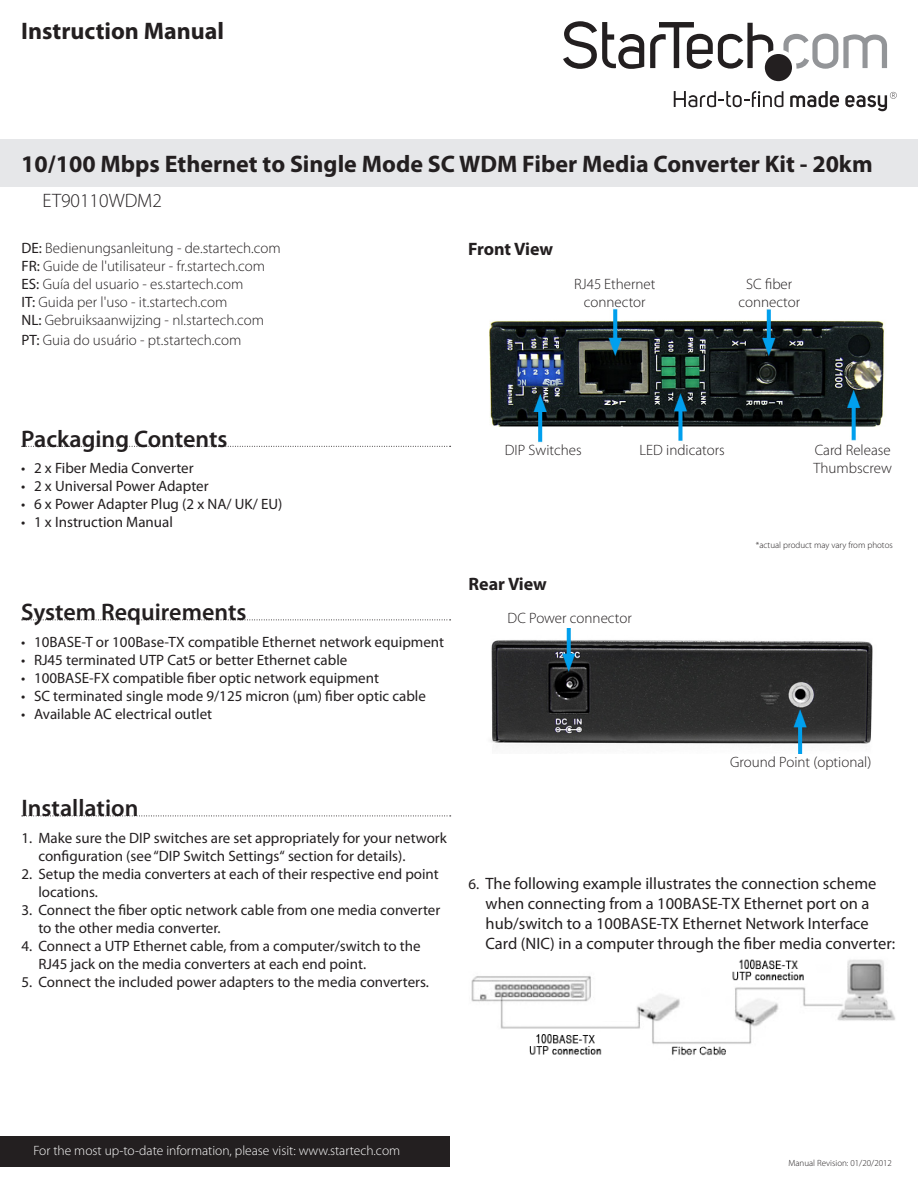
<style>
.page{position:relative;width:918px;height:1188px;background:#fff}
.page>*{position:absolute;margin:0;border:0;box-sizing:border-box;transform-origin:0 0}
.Title_Description{font:700 24px "Myriad Pro";color:#231f20}
.t1{font:600 24px "Myriad Pro";color:#231f20}
.Title_SKU{font:300 19.5px "Myriad Pro";color:#231f20}
.t2{font:700 18px "Myriad Pro";letter-spacing:-.005em;color:#231f20}
.Number_List{font:16.5px/19.8px "Myriad Pro";color:#231f20}
.Number_List-2{font:15px/18px "Myriad Pro";color:#231f20}
.Bullet_List{font:15px "Myriad Pro";color:#231f20}
.Manual_Description{font:300 15px "Myriad Pro";color:#231f20}
.Text{font:300 15px/18px "Myriad Pro";color:#231f20;text-align:center}
.Text-2{font:300 13.5px "Myriad Pro";color:#fff}
.Text-3{font:300 9px "Myriad Pro";color:#231f20}
.s1{font-weight:400}
.s2{font-size:15px}
</style>
<div class="page">
<svg style="left:783px;top:34px;width:104px;height:35px"></svg>
<svg style="left:845px;top:92px;width:52px;height:19px"></svg>
<svg style="left:790px;top:91px;width:49px;height:17px"></svg>
<svg style="left:674px;top:91px;width:109px;height:16px"></svg>
<svg style="left:563px;top:21px;width:81px;height:48px"></svg>
<svg style="left:650px;top:22px;width:123px;height:47px"></svg>
<div style="left:765px;top:54px;width:27px;height:27px;background:#231f20;border-radius:50%"></div>
<div style="left:0;top:140px;width:918px;height:47px;background:#e6e7e9"></div>
<div style="left:0;top:1136px;width:450px;height:30px;background:#231f20"></div>
<svg style="left:22px;top:446px;width:429px;height:1px"></svg>
<svg style="left:22px;top:620px;width:429px;height:1px"></svg>
<svg style="left:22px;top:816px;width:429px;height:1px"></svg>
<img style="left:471px;top:959px;width:425px;height:97px">
<img style="left:491px;top:628px;width:382px;height:125px">
<img style="left:489px;top:309px;width:395px;height:134px">
<p class="Title_Description" style="left:21px;top:16px;width:204px">Instruction Manual</p>
<p class="Title_Description" style="left:21px;top:148px;width:853px">10/100 Mbps Ethernet to Single Mode SC WDM Fiber Media Converter Kit - 20km</p>
<p class="Title_SKU" style="left:43px;top:189px;width:121px">ET90110WDM2</p>
<p class="Manual_Description" style="left:22px;top:239px;width:261px"><span class="s1">DE:</span> Bedienungsanleitung - de.startech.com</p>
<p class="Manual_Description" style="left:22px;top:257px;width:245px"><span class="s1">FR:</span> Guide de l'utilisateur - fr.startech.com</p>
<p class="Manual_Description" style="left:22px;top:275px;width:223px"><span class="s1">ES:</span> Guía del usuario - es.startech.com</p>
<p class="Manual_Description" style="left:22px;top:293px;width:207px"><span class="s1">IT:</span> Guida per l'uso - it.startech.com</p>
<p class="Manual_Description" style="left:22px;top:311px;width:244px"><span class="s1">NL:</span> Gebruiksaanwijzing - nl.startech.com</p>
<p class="Manual_Description" style="left:22px;top:331px;width:221px"><span class="s1">PT:</span> Guia do usuário - pt.startech.com</p>
<h2 class="t2" style="left:468px;top:237px;width:87px">Front View</h2>
<p class="Text" style="left:574px;top:275px;width:83px">RJ45 Ethernet connector</p>
<p class="Text" style="left:738px;top:275px;width:63px">SC fiber connector</p>
<h1 class="t1" style="left:21px;top:423px;width:208px">Packaging Contents</h1>
<p class="Bullet_List" style="left:21px;top:459px;width:174px">• 2 x Fiber Media Converter</p>
<p class="Bullet_List" style="left:21px;top:477px;width:189px">• 2 x Universal Power Adapter</p>
<p class="Bullet_List" style="left:21px;top:495px;width:263px">• 6 x Power Adapter Plug (2 x NA/ UK/ EU)</p>
<p class="Bullet_List" style="left:21px;top:513px;width:153px">• 1 x Instruction Manual</p>
<h1 class="t1" style="left:21px;top:597px;width:227px">System Requirements</h1>
<p class="Bullet_List" style="left:21px;top:632px;width:424px">• 10BASE-T or 100Base-TX compatible Ethernet network equipment</p>
<p class="Bullet_List" style="left:21px;top:650px;width:328px">• RJ45 terminated UTP Cat5 or better Ethernet cable</p>
<p class="Bullet_List" style="left:21px;top:668px;width:359px">• 100BASE-FX compatible fiber optic network equipment</p>
<p class="Bullet_List" style="left:21px;top:686px;width:406px">• SC terminated single mode 9/125 micron (μm) fiber optic cable</p>
<p class="Bullet_List" style="left:21px;top:704px;width:192px">• Available AC electrical outlet</p>
<h1 class="t1" style="left:21px;top:793px;width:119px">Installation</h1>
<p class="Number_List-2" style="left:38px;top:829px;width:410px;text-indent:-17px">1. Make sure the DIP switches are set appropriately for your network configuration (see “DIP Switch Settings“ section for details).</p>
<p class="Number_List-2" style="left:38px;top:865px;width:402px;text-indent:-17px">2. Setup the media converters at each of their respective end point locations.</p>
<p class="Number_List-2" style="left:38px;top:901px;width:403px;text-indent:-17px">3. Connect the fiber optic network cable from one media converter to the other media converter.</p>
<p class="Number_List-2" style="left:38px;top:937px;width:384px;text-indent:-17px">4. Connect a UTP Ethernet cable, from a computer/switch to the<br>RJ45 jack on the media converters at each end point.</p>
<p class="Number_List-2" style="left:21px;top:973px;width:409px">5. Connect the included power adapters to the media converters.</p>
<p class="Text" style="left:505px;top:441px;width:78px">DIP Switches</p>
<p class="Text" style="left:640px;top:441px;width:87px">LED indicators</p>
<p class="Text" style="left:814px;top:441px;width:80px;text-align:left">Card Release<br>Thumbscrew</p>
<h2 class="t2" style="left:469px;top:572px;width:80px">Rear View</h2>
<p class="Text" style="left:508px;top:609px;width:126px">DC Power connector</p>
<p class="Text-3" style="left:756px;top:540px;width:138px">*actual product may vary from photos</p>
<p class="Text" style="left:730px;top:753px;width:143px">Ground Point (optional)</p>
<p class="Number_List" style="left:486px;top:874px;width:411px;text-indent:-17px"><span class="s2">6.</span> The following example illustrates the connection scheme when connecting from a 100BASE-TX Ethernet port on a hub/switch to a 100BASE-TX Ethernet Network Interface Card (NIC) in a computer through the fiber media converter:</p>
<p class="Text-2" style="left:34px;top:1142px;width:368px">For the most up-to-date information, please visit: www.startech.com</p>
<p class="Text-3" style="left:788px;top:1157px;width:105px">Manual Revision: 01/20/2012</p>
</div>
